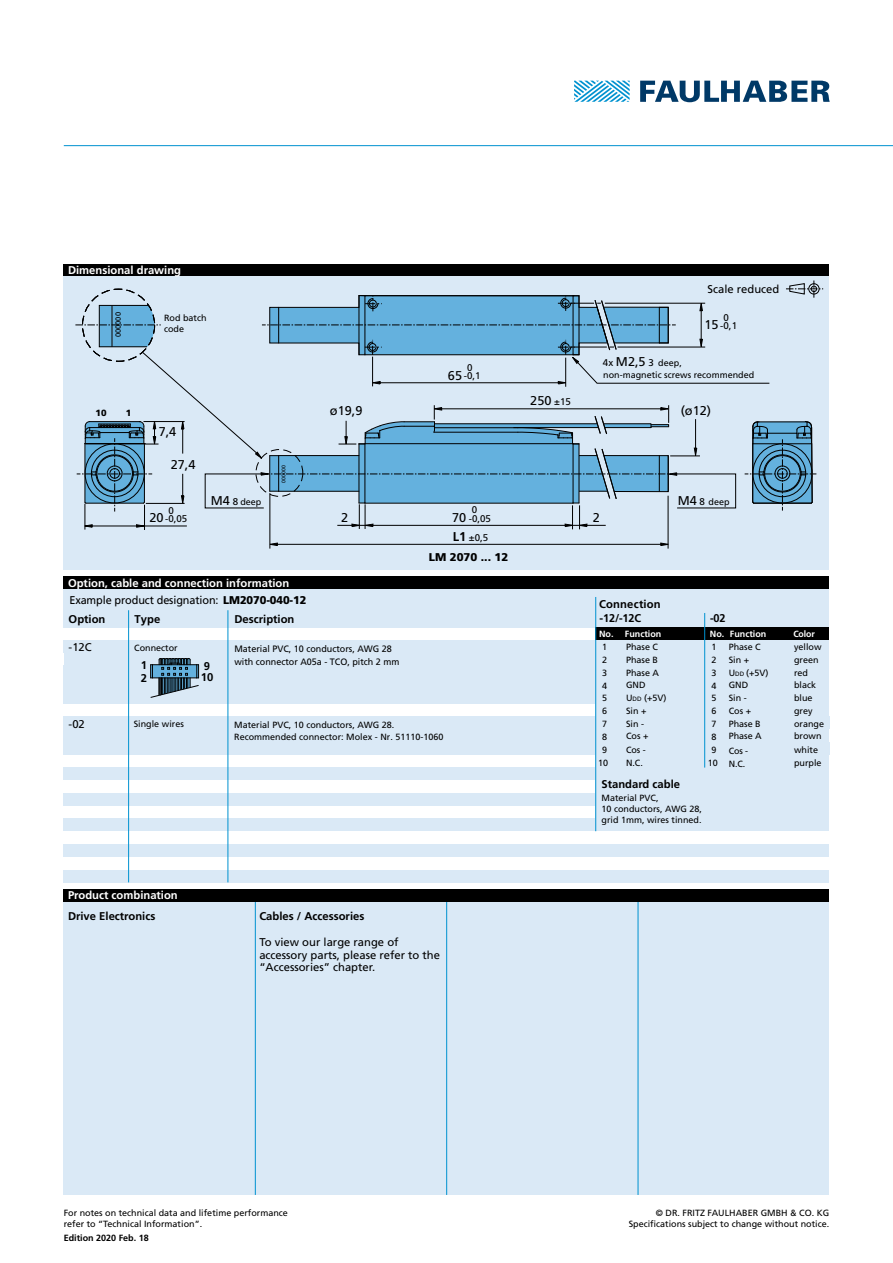
<style>
.page{position:relative;width:893px;height:1263px;background:#fff}
.page>*{position:absolute;margin:0;border:0;box-sizing:border-box;transform-origin:0 0}
.t1{font:12.75px "Frutiger LT";color:#000}
.t2{font:11.25px/12.8px "Frutiger LT";color:#000}
.t3{font:700 11.25px/14px "Frutiger LT";color:#000}
.t4{font:700 11.25px "Frutiger LT";color:#fff}
.t5{font:900 11.25px "Frutiger LT";color:#000}
.t6{font:700 11.25px/12.8px "Frutiger LT";color:#000203}
.t7{font:9.75px "Frutiger LT";color:#000}
.t8{font:9.3px/12.8px "Frutiger LT";color:#000}
.t9{font:9px/12.8px "Frutiger LT";color:#000}
.t10{font:700 9px "Frutiger LT";color:#fff}
.t11{font:700 9px "Frutiger LT";color:#000}
.t12{font:900 9px "Frutiger LT";color:#000}
.t13{font:7.5px "Frutiger LT";color:#000}
.t14{font:5.25px "Frutiger LT";color:#000}
.s1{font-size:12.75px}
.s2{font-size:9.75px}
.s3{font-weight:700;font-size:12.75px}
.s4{font-weight:900}
.s5{font-weight:700}
.s6{font-size:6.3px}
</style>
<div class="page">
<div style="left:64px;top:901px;width:765px;height:294px;background:#dae9f6"></div>
<hr style="left:255px;top:901px;width:1px;height:294px;background:#0092d0">
<hr style="left:638px;top:901px;width:1px;height:294px;background:#0092d0">
<hr style="left:446px;top:901px;width:1px;height:294px;background:#0092d0">
<svg style="left:574px;top:81px;width:56px;height:21px"></svg>
<svg style="left:640px;top:81px;width:190px;height:21px"></svg>
<div style="left:64px;top:264px;width:765px;height:12px;background:#000"></div>
<div style="left:64px;top:889px;width:765px;height:12px;background:#000"></div>
<div style="left:64px;top:276px;width:765px;height:294px;background:#dae9f6"></div>
<div style="left:64px;top:576px;width:765px;height:13px;background:#000"></div>
<hr style="left:64px;top:145px;width:829px;height:1px;background:#0092d0">
<hr style="left:275px;top:544px;width:387px;height:1px;background:#000">
<hr style="left:270px;top:493px;width:1px;height:56px;background:#000">
<hr style="left:668px;top:496px;width:1px;height:53px;background:#000">
<svg style="left:660px;top:543px;width:9px;height:3px"></svg>
<svg style="left:269px;top:543px;width:9px;height:3px"></svg>
<svg style="left:75px;top:280px;width:748px;height:250px"></svg>
<div style="left:64px;top:642px;width:635px;height:36px;background:#dae9f6"></div>
<div style="left:64px;top:589px;width:765px;height:38px;background:#dae9f6"></div>
<div style="left:64px;top:640px;width:765px;height:13px;background:#dae9f6"></div>
<div style="left:64px;top:767px;width:765px;height:13px;background:#dae9f6"></div>
<div style="left:64px;top:793px;width:765px;height:13px;background:#dae9f6"></div>
<div style="left:64px;top:819px;width:765px;height:12px;background:#dae9f6"></div>
<div style="left:64px;top:677px;width:765px;height:27px;background:#dae9f6"></div>
<div style="left:64px;top:844px;width:765px;height:13px;background:#dae9f6"></div>
<div style="left:64px;top:716px;width:765px;height:32px;background:#dae9f6"></div>
<div style="left:64px;top:870px;width:765px;height:12px;background:#dae9f6"></div>
<div style="left:64px;top:742px;width:765px;height:13px;background:#dae9f6"></div>
<hr style="left:228px;top:610px;width:1px;height:272px;background:#0092d0">
<hr style="left:128px;top:610px;width:1px;height:272px;background:#0092d0">
<div style="left:595px;top:626px;width:234px;height:204px;background:#dae9f6"></div>
<div style="left:595px;top:627px;width:234px;height:13px;background:#000"></div>
<hr style="left:704px;top:613px;width:1px;height:154px;background:#0092d0">
<hr style="left:595px;top:597px;width:1px;height:234px;background:#0092d0">
<svg style="left:150px;top:658px;width:49px;height:40px"></svg>
<p class="t4" style="left:68px;top:264px;width:115px">Dimensional drawing</p>
<p class="t13" style="left:114px;top:337px;width:27px;rotate:-90deg">000000</p>
<p class="t9" style="left:164px;top:312px;width:44px;line-height:10.8px">Rod batch code</p>
<p class="t7" style="left:467px;top:362px;width:7px">0</p>
<p class="t7" style="left:448px;top:370px;width:34px"><span class="s1">65</span> -0,1</p>
<p class="t2" style="left:707px;top:282px;width:73px">Scale reduced</p>
<h1 class="t1" style="left:603px;top:355px;width:52px"><span class="s2">4x</span> M2,5 <span class="s2">3</span></h1>
<p class="t9" style="left:658px;top:357px;width:25px">deep,</p>
<p class="t7" style="left:723px;top:312px;width:7px">0</p>
<p class="t7" style="left:704px;top:320px;width:34px"><span class="s1">15</span> -0,1</p>
<p class="t9" style="left:603px;top:369px;width:153px">non-magnetic screws recommended</p>
<h1 class="t1" style="left:530px;top:393px;width:42px">250 <span class="s2">±15</span></h1>
<p class="t12" style="left:96px;top:408px;width:13px">10</p>
<p class="t12" style="left:126px;top:408px;width:7px">1</p>
<h1 class="t1" style="left:681px;top:403px;width:32px">(ø12)</h1>
<h1 class="t1" style="left:330px;top:403px;width:34px">ø19,9</h1>
<h1 class="t1" style="left:159px;top:424px;width:19px">7,4</h1>
<h1 class="t1" style="left:171px;top:457px;width:26px">27,4</h1>
<p class="t7" style="left:169px;top:504px;width:7px">0</p>
<p class="t7" style="left:149px;top:513px;width:39px"><span class="s1">20</span> -0,05</p>
<h1 class="t1" style="left:211px;top:493px;width:29px">M4 <span class="s2">8</span></h1>
<p class="t9" style="left:240px;top:495px;width:23px">deep</p>
<p class="t14" style="left:281px;top:482px;width:19px;rotate:-90deg">000000</p>
<p class="t4" style="left:68px;top:576px;width:223px">Option, cable and connection information</p>
<p class="t7" style="left:472px;top:504px;width:7px">0</p>
<h1 class="t1" style="left:341px;top:510px;width:9px">2</h1>
<h1 class="t1" style="left:593px;top:510px;width:9px">2</h1>
<p class="t7" style="left:452px;top:513px;width:40px"><span class="s1">70</span> -0,05</p>
<p class="t7" style="left:453px;top:532px;width:37px"><span class="s3">L1</span> ±0,5</p>
<p class="t5" style="left:429px;top:551px;width:81px">LM 2070 ... 12</p>
<h1 class="t1" style="left:678px;top:493px;width:29px">M4 <span class="s2">8</span></h1>
<p class="t9" style="left:709px;top:495px;width:23px">deep</p>
<p class="t2" style="left:69px;top:591px;width:239px;line-height:18.5px">Example product designation: <span class="s4">LM2070-040-12<br></span><span class="s5">Option</span></p>
<p class="t3" style="left:135px;top:612px;width:27px">Type</p>
<p class="t3" style="left:234px;top:612px;width:61px">Description</p>
<p class="t9" style="left:134px;top:642px;width:45px">Connector</p>
<p class="t2" style="left:69px;top:641px;width:25px">-12C</p>
<p class="t8" style="left:234px;top:642px;width:167px">Material PVC, 10 conductors, AWG 28 with connector A05a - TCO, pitch 2 mm</p>
<p class="t6" style="left:141px;top:659px;width:8px">1<br>2</p>
<p class="t6" style="left:204px;top:659px;width:8px">9</p>
<p class="t6" style="left:201px;top:671px;width:14px">10</p>
<p class="t2" style="left:69px;top:717px;width:18px">-02</p>
<p class="t9" style="left:134px;top:717px;width:52px">Single wires</p>
<p class="t9" style="left:234px;top:718px;width:211px">Material PVC, 10 conductors, AWG 28.<br>Recommended connector: Molex - Nr. 51110-1060</p>
<p class="t4" style="left:68px;top:889px;width:111px">Product combination</p>
<p class="t3" style="left:68px;top:909px;width:89px">Drive Electronics</p>
<p class="t3" style="left:259px;top:909px;width:106px">Cables / Accessories</p>
<p class="t2" style="left:259px;top:936px;width:182px">To view our large range of accessory parts, please refer to the “Accessories” chapter.</p>
<p class="t3" style="left:599px;top:597px;width:63px">Connection -12/-12C</p>
<p class="t3" style="left:710px;top:611px;width:17px">-02</p>
<p class="t10" style="left:625px;top:628px;width:38px">Function</p>
<p class="t10" style="left:710px;top:628px;width:58px">No. Function</p>
<p class="t10" style="left:793px;top:628px;width:23px">Color</p>
<p class="t9" style="left:794px;top:641px;width:32px">yellow green red black blue grey orange brown</p>
<p class="t10" style="left:599px;top:628px;width:16px">No.</p>
<p class="t9" style="left:626px;top:641px;width:42px">Phase C<br>Phase B<br>Phase A<br>GND<br>U<span class="s6">DD</span> (+5V)<br>Sin +<br>Sin -<br>Cos +</p>
<p class="t9" style="left:729px;top:641px;width:41px">Phase C<br>Sin +<br>U<span class="s6">DD</span> (+5V)<br>GND<br>Sin -<br>Cos +<br>Phase B<br>Phase A</p>
<p class="t9" style="left:729px;top:744px;width:21px;line-height:13.2px">Cos -<br>N.C.</p>
<p class="t9" style="left:598px;top:641px;width:12px;text-align:center">1<br>2<br>3<br>4<br>5<br>6<br>7<br>8<br>9<br>10</p>
<p class="t9" style="left:708px;top:641px;width:12px;text-align:center">1<br>2<br>3<br>4<br>5<br>6<br>7<br>8<br>9<br>10</p>
<p class="t9" style="left:794px;top:743px;width:29px">white purple</p>
<p class="t9" style="left:626px;top:743px;width:21px;line-height:13.2px">Cos -<br>N.C.</p>
<p class="t3" style="left:601px;top:777px;width:80px">Standard cable</p>
<p class="t9" style="left:601px;top:792px;width:102px;line-height:10.8px">Material PVC,<br>10 conductors, AWG 28, grid 1mm, wires tinned.</p>
<p class="t9" style="left:64px;top:1208px;width:226px;line-height:10.8px">For notes on technical data and lifetime performance refer to “Technical Information”.</p>
<p class="t9" style="left:629px;top:1208px;width:202px;line-height:10.8px;text-align:right">© DR. FRITZ FAULHABER GMBH &amp; CO. KG<br>Specifications subject to change without notice.</p>
<p class="t11" style="left:64px;top:1233px;width:87px">Edition 2020 Feb. 18</p>
</div>
